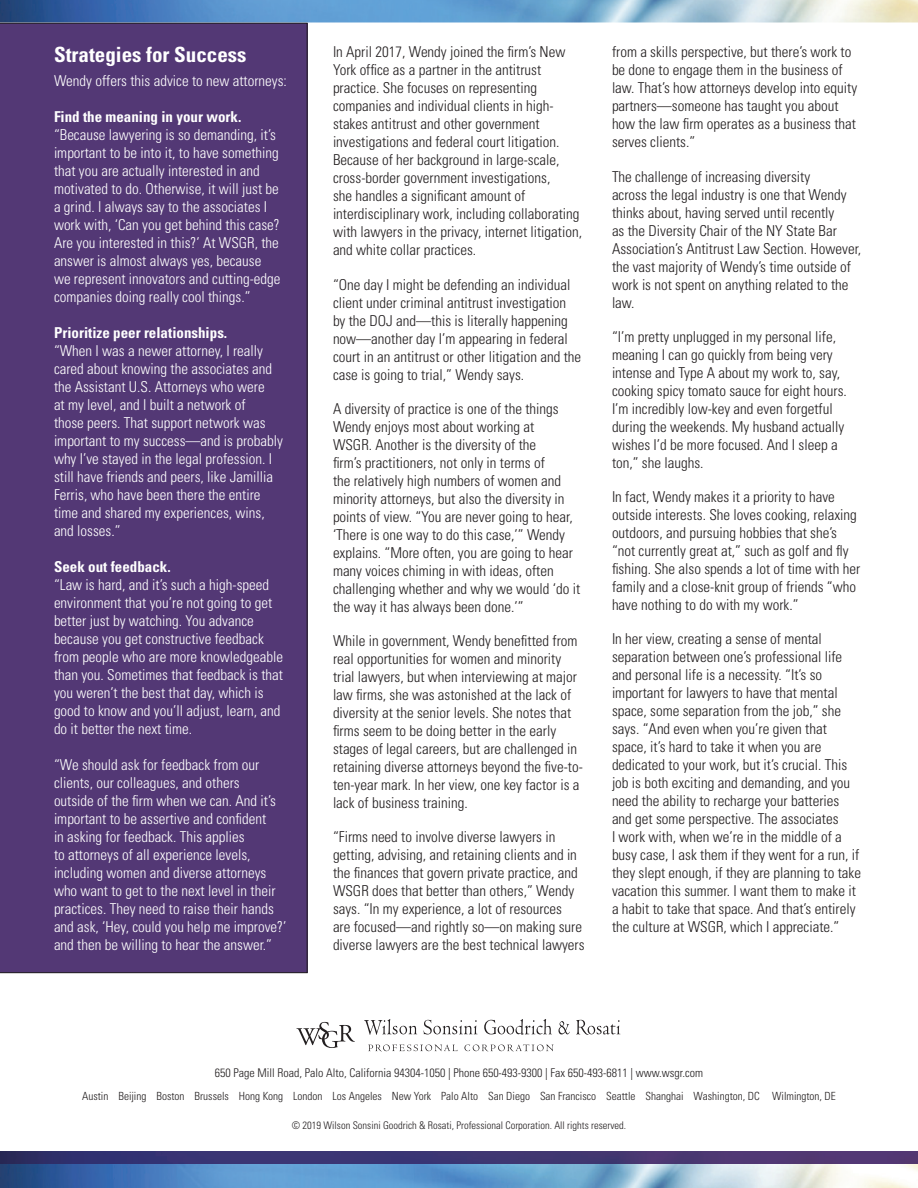
<style>
.page{position:relative;width:918px;height:1188px;background:#fff}
.page>*{position:absolute;margin:0;border:0;box-sizing:border-box;transform-origin:0 0}
.t1{font:700 condensed 21px "Univers LT Std";color:#fff}
.t2{font:300 condensed 15px/18px "Univers LT Std";color:#231f20}
.t3{font:300 condensed 15px/18px "Univers LT Std";color:#fff}
.t4{font:700 condensed 15px "Univers LT Std";color:#fff}
.t5{font:300 condensed 12px "Univers LT Std";color:#231f20}
.t6{font:300 condensed 11.25px "Univers LT Std";color:#231f20}
.t7{font:300 condensed 10.5px "Univers LT Std";color:#231f20}
</style>
<div class="page">
<img style="left:0;top:0;width:918px;height:22px">
<img style="left:0;top:1164px;width:918px;height:24px">
<img style="left:0;top:1151px;width:918px;height:13px">
<div style="left:0;top:23px;width:308px;height:950px;background:#533875"></div>
<svg style="left:364px;top:1019px;width:53px;height:16px"></svg>
<svg style="left:423px;top:1020px;width:55px;height:14px"></svg>
<svg style="left:484px;top:1019px;width:68px;height:16px"></svg>
<svg style="left:558px;top:1021px;width:12px;height:13px"></svg>
<svg style="left:576px;top:1020px;width:44px;height:15px"></svg>
<svg style="left:368px;top:1045px;width:90px;height:6px"></svg>
<svg style="left:464px;top:1044px;width:90px;height:7px"></svg>
<svg style="left:296px;top:1022px;width:59px;height:26px"></svg>
<h1 class="t1" style="left:54px;top:41px;width:194px">Strategies for Success</h1>
<p class="t3" style="left:54px;top:72px;width:234px">Wendy offers this advice to new attorneys:</p>
<p class="t4" style="left:54px;top:108px;width:189px">Find the meaning in your work.</p>
<p class="t3" style="left:54px;top:126px;width:228px">“Because lawyering is so demanding, it’s important to be into it, to have something that you are actually interested in and motivated to do. Otherwise, it will just be a grind. I always say to the associates I work with, ‘Can you get behind this case?<br>Are you interested in this?’ At WSGR, the answer is almost always yes, because we represent innovators and cutting-edge companies doing really cool things.”</p>
<p class="t4" style="left:54px;top:324px;width:175px">Prioritize peer relationships.</p>
<p class="t3" style="left:54px;top:342px;width:231px">“When I was a newer attorney, I really cared about knowing the associates and the Assistant U.S. Attorneys who were<br>at my level, and I built a network of<br>those peers. That support network was important to my success—and is probably why I’ve stayed in the legal profession. I still have friends and peers, like Jamillia Ferris, who have been there the entire time and shared my experiences, wins, and losses.”</p>
<p class="t4" style="left:54px;top:558px;width:118px">Seek out feedback.</p>
<p class="t3" style="left:54px;top:576px;width:231px">“Law is hard, and it’s such a high-speed environment that you’re not going to get better just by watching. You advance because you get constructive feedback from people who are more knowledgeable than you. Sometimes that feedback is that you weren’t the best that day, which is good to know and you’ll adjust, learn, and do it better the next time.</p>
<p class="t3" style="left:54px;top:756px;width:234px">“We should ask for feedback from our clients, our colleagues, and others<br>outside of the firm when we can. And it’s important to be assertive and confident<br>in asking for feedback. This applies<br>to attorneys of all experience levels, including women and diverse attorneys who want to get to the next level in their practices. They need to raise their hands and ask, ‘Hey, could you help me improve?’ and then be willing to hear the answer.”</p>
<p class="t2" style="left:333px;top:43px;width:251px">In April 2017, Wendy joined the firm’s New York office as a partner in the antitrust practice. She focuses on representing companies and individual clients in high&shy;stakes antitrust and other government investigations and federal court litigation.<br>Because of her background in large-scale, cross-border government investigations,<br>she handles a significant amount of interdisciplinary work, including collaborating with lawyers in the privacy, internet litigation, and white collar practices.</p>
<p class="t2" style="left:333px;top:275px;width:250px">“One day I might be defending an individual client under criminal antitrust investigation by the DOJ and—this is literally happening now—another day I’m appearing in federal court in an antitrust or other litigation and the case is going to trial,” Wendy says.</p>
<p class="t2" style="left:333px;top:399px;width:249px">A diversity of practice is one of the things Wendy enjoys most about working at<br>WSGR. Another is the diversity of the<br>firm’s practitioners, not only in terms of<br>the relatively high numbers of women and minority attorneys, but also the diversity in points of view. “You are never going to hear, ‘There is one way to do this case,’” Wendy explains. “More often, you are going to hear many voices chiming in with ideas, often challenging whether and why we would ‘do it the way it has always been done.’”</p>
<p class="t2" style="left:333px;top:632px;width:251px">While in government, Wendy benefitted from real opportunities for women and minority trial lawyers, but when interviewing at major law firms, she was astonished at the lack of diversity at the senior levels. She notes that firms seem to be doing better in the early stages of legal careers, but are challenged in retaining diverse attorneys beyond the five-to&shy;ten-year mark. In her view, one key factor is a lack of business training.</p>
<p class="t2" style="left:333px;top:828px;width:253px">“Firms need to involve diverse lawyers in getting, advising, and retaining clients and in the finances that govern private practice, and WSGR does that better than others,” Wendy says. “In my experience, a lot of resources<br>are focused—and rightly so—on making sure diverse lawyers are the best technical lawyers</p>
<p class="t2" style="left:612px;top:43px;width:247px">from a skills perspective, but there’s work to be done to engage them in the business of law. That’s how attorneys develop into equity partners—someone has taught you about how the law firm operates as a business that serves clients.”</p>
<p class="t2" style="left:612px;top:167px;width:251px">The challenge of increasing diversity<br>across the legal industry is one that Wendy thinks about, having served until recently<br>as the Diversity Chair of the NY State Bar Association’s Antitrust Law Section. However, the vast majority of Wendy’s time outside of work is not spent on anything related to the law.</p>
<p class="t2" style="left:612px;top:327px;width:236px">“I’m pretty unplugged in my personal life, meaning I can go quickly from being very intense and Type A about my work to, say, cooking spicy tomato sauce for eight hours.<br>I’m incredibly low-key and even forgetful during the weekends. My husband actually wishes I’d be more focused. And I sleep a ton,” she laughs.</p>
<p class="t2" style="left:612px;top:488px;width:250px">In fact, Wendy makes it a priority to have outside interests. She loves cooking, relaxing outdoors, and pursuing hobbies that she’s “not currently great at,” such as golf and fly fishing. She also spends a lot of time with her family and a close-knit group of friends “who have nothing to do with my work.”</p>
<p class="t2" style="left:612px;top:630px;width:251px">In her view, creating a sense of mental separation between one’s professional life and personal life is a necessity. “It’s so important for lawyers to have that mental space, some separation from the job,” she says. “And even when you’re given that space, it’s hard to take it when you are dedicated to your work, but it’s crucial. This job is both exciting and demanding, and you need the ability to recharge your batteries and get some perspective. The associates<br>I work with, when we’re in the middle of a busy case, I ask them if they went for a run, if they slept enough, if they are planning to take vacation this summer. I want them to make it a habit to take that space. And that’s entirely the culture at WSGR, which I appreciate.”</p>
<p class="t5" style="left:215px;top:1066px;width:490px">650 Page Mill Road, Palo Alto, California 94304-1050 | Phone 650-493-9300 | Fax 650-493-6811 | www.wsgr.com</p>
<p class="t6" style="left:82px;top:1089px;width:755px">Austin Beijing Boston Brussels Hong Kong London Los Angeles New York Palo Alto San Diego San Francisco Seattle Shanghai Washington, DC Wilmington, DE</p>
<p class="t7" style="left:292px;top:1119px;width:336px">© 2019 Wilson Sonsini Goodrich &amp; Rosati, Professional Corporation. All rights reserved.</p>
</div>
